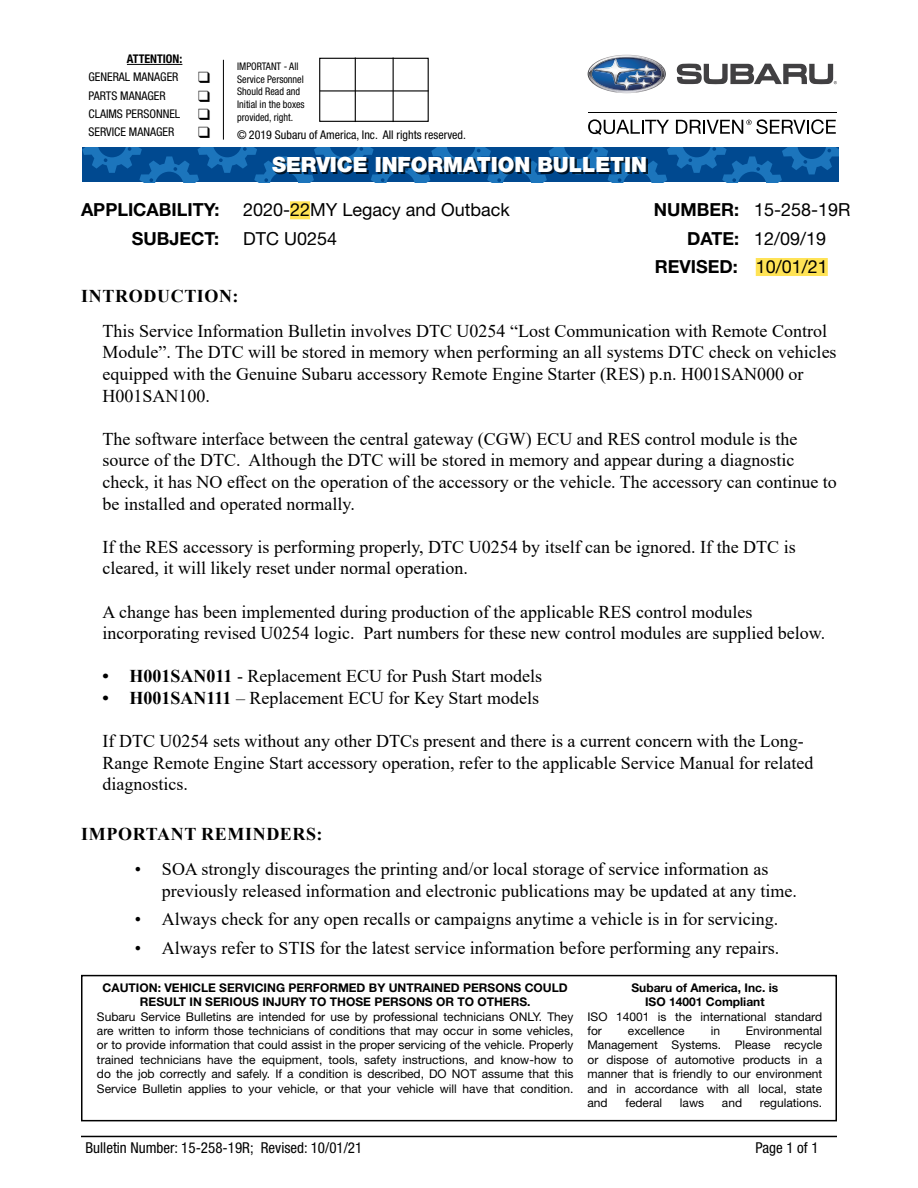
<style>
.page{position:relative;width:918px;height:1188px;background:#fff}
.page>*{position:absolute;margin:0;border:0;box-sizing:border-box;transform-origin:0 0}
.t1{font:900 21px "Helvetica Neue LT Std";color:#fff}
.t2{font:18px/21.6px "Times New Roman";color:#000}
.t3{font:18px "Helvetica Neue LT Std";color:#000}
.t4{font:700 18px "Helvetica Neue LT Std";color:#000}
.t5{font:700 18px "Times New Roman";letter-spacing:.035em;color:#000}
.t6{font:condensed 15px "Helvetica Neue LT Std";color:#000}
.t7{font:12px/14.4px "Helvetica Neue LT Std";color:#000;text-align:justify}
.t8{font:700 12px/14.4px "Helvetica Neue LT Std";color:#000;text-align:center}
.t9{font:condensed 12px "Helvetica Neue LT Std";color:#000}
.t10{font:700 condensed 12px "Helvetica Neue LT Std";color:#000}
.t11{font:condensed 10.5px/12.6px "Helvetica Neue LT Std";color:#000;scale:.96 1}
.s1{font-weight:700}
.s2{font-weight:400}
</style>
<div class="page">
<hr style="left:81px;top:1136px;width:756px;height:1px;background:#000">
<div style="left:756px;top:258px;width:72px;height:18px;background:#ffe355"></div>
<div style="left:290px;top:201px;width:20px;height:18px;background:#ffe355"></div>
<div style="left:81px;top:975px;width:756px;height:146px;border:2px solid #000"></div>
<svg style="left:82px;top:147px;width:757px;height:35px;background:#08569d"></svg>
<div style="left:274px;top:158px;width:374px;height:16px;background:#000;opacity:.75"></div>
<div style="left:319px;top:58px;width:110px;height:64px;border:1px solid #000"></div>
<hr style="left:355px;top:58px;width:1px;height:64px;background:#000">
<hr style="left:393px;top:58px;width:1px;height:64px;background:#000">
<hr style="left:320px;top:90px;width:109px;height:2px;background:#000">
<hr style="left:127px;top:64px;width:55px;height:1px;background:#000">
<hr style="left:223px;top:60px;width:1px;height:80px;background:#000">
<svg style="left:588px;top:55px;width:78px;height:38px"></svg>
<svg style="left:677px;top:64px;width:160px;height:20px"></svg>
<hr style="left:588px;top:112px;width:249px;height:1px;background:#000">
<svg style="left:588px;top:119px;width:81px;height:16px"></svg>
<svg style="left:676px;top:119px;width:160px;height:15px"></svg>
<p class="t10" style="left:127px;top:52px;width:57px">ATTENTION:</p>
<p class="t9" style="left:89px;top:70px;width:92px">GENERAL MANAGER</p>
<p class="t9" style="left:89px;top:88px;width:79px">PARTS MANAGER</p>
<p class="t9" style="left:89px;top:106px;width:93px">CLAIMS PERSONNEL</p>
<p class="t9" style="left:89px;top:125px;width:87px">SERVICE MANAGER</p>
<p class="t11" style="left:237px;top:60px;width:72px">IMPORTANT - All<br>Service Personnel<br>Should Read and<br>Initial in the boxes provided, right.</p>
<p class="t9" style="left:237px;top:128px;width:230px">© 2019 Subaru of America, Inc. All rights reserved.</p>
<p class="t1" style="left:272px;top:152px;width:377px">SERVICE INFORMATION BULLETIN</p>
<p class="t4" style="left:81px;top:199px;width:140px">APPLICABILITY:</p>
<p class="t3" style="left:243px;top:199px;width:268px">2020-22MY Legacy and Outback</p>
<p class="t4" style="left:132px;top:227px;width:89px">SUBJECT:</p>
<p class="t3" style="left:243px;top:227px;width:96px">DTC U0254</p>
<p class="t3" style="left:654px;top:199px;width:198px"><span class="s1">NUMBER:</span> 15-258-19R</p>
<p class="t3" style="left:687px;top:227px;width:141px"><span class="s1">DATE:</span> 12/09/19</p>
<p class="t4" style="left:655px;top:256px;width:175px">REVISED: <span class="s2">10/01/21</span></p>
<p class="t5" style="left:81px;top:283px;width:159px">INTRODUCTION:</p>
<p class="t2" style="left:103px;top:319px;width:736px">This Service Information Bulletin involves DTC U0254 “Lost Communication with Remote Control Module”. The DTC will be stored in memory when performing an all systems DTC check on vehicles equipped with the Genuine Subaru accessory Remote Engine Starter (RES) p.n. H001SAN000 or H001SAN100.</p>
<p class="t2" style="left:103px;top:427px;width:736px">The software interface between the central gateway (CGW) ECU and RES control module is the source of the DTC. Although the DTC will be stored in memory and appear during a diagnostic check, it has NO effect on the operation of the accessory or the vehicle. The accessory can continue to be installed and operated normally.</p>
<p class="t2" style="left:103px;top:535px;width:695px">If the RES accessory is performing properly, DTC U0254 by itself can be ignored. If the DTC is cleared, it will likely reset under normal operation.</p>
<p class="t2" style="left:103px;top:600px;width:724px">A change has been implemented during production of the applicable RES control modules incorporating revised U0254 logic. Part numbers for these new control modules are supplied below.</p>
<p class="t2" style="left:103px;top:665px;width:441px"><span class="s1">• H001SAN011</span> - Replacement ECU for Push Start models</p>
<p class="t2" style="left:103px;top:687px;width:438px"><span class="s1">• H001SAN111</span> – Replacement ECU for Key Start models</p>
<p class="t2" style="left:103px;top:730px;width:712px">If DTC U0254 sets without any other DTCs present and there is a current concern with the Long-<br>Range Remote Engine Start accessory operation, refer to the applicable Service Manual for related diagnostics.</p>
<p class="t5" style="left:81px;top:821px;width:243px">IMPORTANT REMINDERS:</p>
<p class="t2" style="left:162px;top:858px;width:636px;text-indent:-27px">• SOA strongly discourages the printing and/or local storage of service information as previously released information and electronic publications may be updated at any time.</p>
<p class="t2" style="left:135px;top:908px;width:645px">• Always check for any open recalls or campaigns anytime a vehicle is in for servicing.</p>
<p class="t2" style="left:135px;top:936px;width:646px">• Always refer to STIS for the latest service information before performing any repairs.</p>
<p class="t8" style="left:103px;top:980px;width:467px">CAUTION: VEHICLE SERVICING PERFORMED BY UNTRAINED PERSONS COULD<br>RESULT IN SERIOUS INJURY TO THOSE PERSONS OR TO OTHERS.</p>
<p class="t7" style="left:97px;top:1009px;width:478px">Subaru Service Bulletins are intended for use by professional technicians ONLY. They are written to inform those technicians of conditions that may occur in some vehicles, or to provide information that could assist in the proper servicing of the vehicle. Properly trained technicians have the equipment, tools, safety instructions, and know-how to do the job correctly and safely. If a condition is described, DO NOT assume that this Service Bulletin applies to your vehicle, or that your vehicle will have that condition.</p>
<p class="t8" style="left:631px;top:980px;width:148px">Subaru of America, Inc. is<br>ISO 14001 Compliant</p>
<p class="t7" style="left:588px;top:1009px;width:236px">ISO 14001 is the international standard for</p>
<p class="t7" style="left:588px;top:1023px;width:236px;text-indent:158px">Environmental Management Systems. Please recycle or dispose of automotive products in a manner that is friendly to our environment and in accordance with all local, state and</p>
<p class="t7" style="left:628px;top:1023px;width:58px">excellence</p>
<p class="t7" style="left:711px;top:1023px;width:11px">in</p>
<p class="t7" style="left:626px;top:1095px;width:38px">federal</p>
<p class="t7" style="left:680px;top:1095px;width:26px">laws</p>
<p class="t7" style="left:722px;top:1095px;width:22px">and</p>
<p class="t7" style="left:760px;top:1095px;width:64px">regulations.</p>
<p class="t6" style="left:86px;top:1138px;width:278px">Bulletin Number: 15-258-19R; Revised: 10/01/21</p>
<p class="t6" style="left:756px;top:1138px;width:65px">Page 1 of 1</p>
</div>
